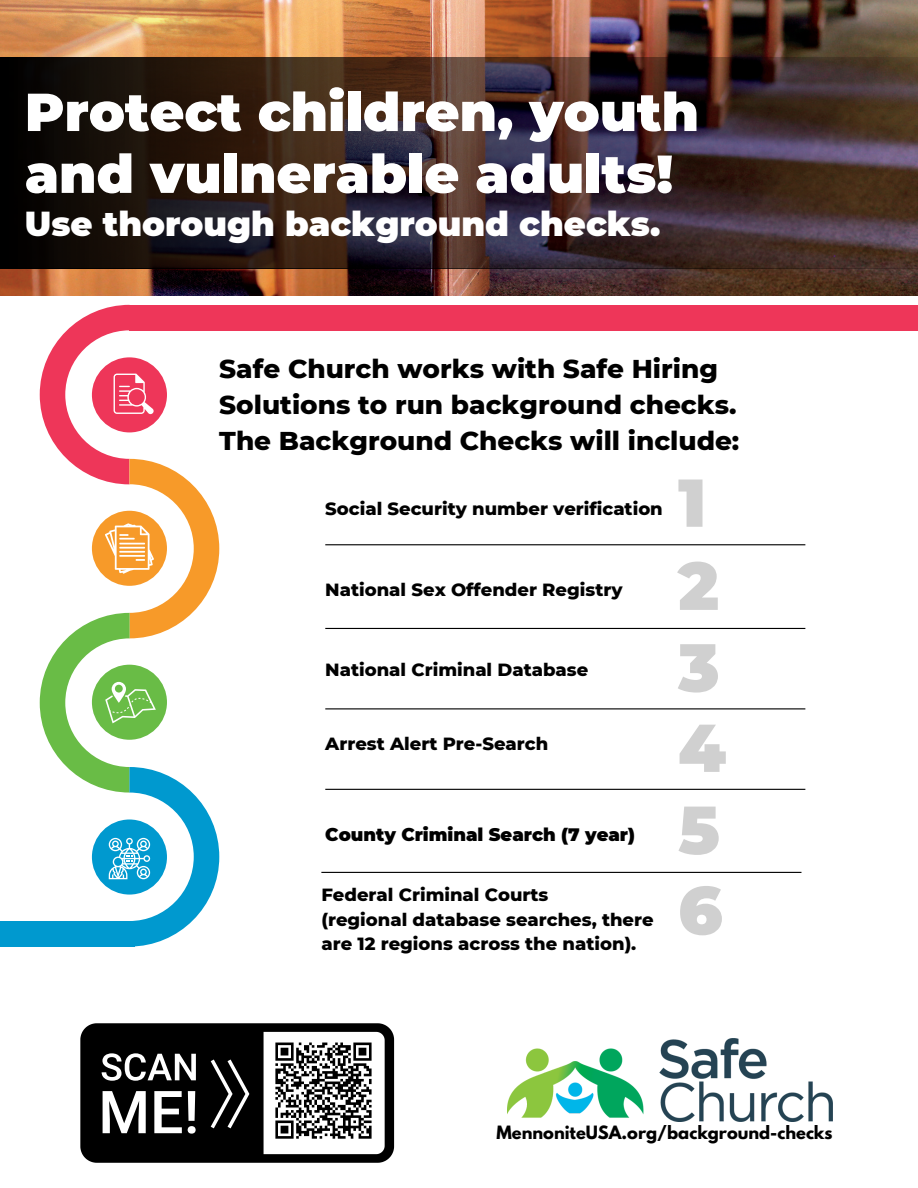
<style>
.page{position:relative;width:918px;height:1188px;background:#fff}
.page>*{position:absolute;margin:0;border:0;box-sizing:border-box;transform-origin:0 0}
.t1{font:900 67.5px "Montserrat";color:#d0d0d0}
.t2{font:900 53.4px/61.8px "Montserrat";color:#fff}
.t3{font:900 33.9px "Montserrat";color:#fff}
.t4{font:800 26.25px/36px "Montserrat";color:#000}
.t5{font:800 18px/24.8px "Montserrat";color:#000}
.t6{font:900 18px "Montserrat";color:#000}
.t7{font:700 16.2px "League Spartan";color:#000}
</style>
<div class="page">
<div style="left:129px;top:305px;width:789px;height:25px;background:#ee3659"></div>
<div style="left:0;top:921px;width:135px;height:26px;background:#0099cf"></div>
<img style="left:0;top:0;width:918px;height:295px">
<svg style="left:0;top:58px;width:918px;height:210px;background:#332322"></svg>
<img style="left:507px;top:1038px;width:325px;height:83px">
<hr style="left:325px;top:708px;width:480px;height:1px;background:#000">
<hr style="left:325px;top:628px;width:480px;height:1px;background:#000">
<hr style="left:325px;top:544px;width:480px;height:1px;background:#000">
<hr style="left:325px;top:789px;width:480px;height:1px;background:#000">
<hr style="left:321px;top:872px;width:480px;height:1px;background:#000">
<svg style="left:40px;top:305px;width:179px;height:641px"></svg>
<div style="left:80px;top:1023px;width:314px;height:140px;background:#000"></div>
<svg style="left:102px;top:1053px;width:94px;height:28px"></svg>
<svg style="left:103px;top:1091px;width:43px;height:42px"></svg>
<svg style="left:154px;top:1091px;width:28px;height:42px"></svg>
<svg style="left:188px;top:1091px;width:8px;height:43px"></svg>
<svg style="left:211px;top:1060px;width:38px;height:68px"></svg>
<svg style="left:264px;top:1032px;width:121px;height:122px"></svg>
<p class="t2" style="left:25px;top:81px;width:676px">Protect children, youth and vulnerable adults!</p>
<p class="t3" style="left:25px;top:203px;width:637px">Use thorough background checks.</p>
<p class="t4" style="left:219px;top:351px;width:522px">Safe Church works with Safe Hiring<br>Solutions to run background checks.<br>The Background Checks will include:</p>
<p class="t5" style="left:325px;top:496px;width:339px">Social Security number verification</p>
<p class="t5" style="left:325px;top:577px;width:299px">National Sex Offender Registry</p>
<h2 class="t5" style="left:325px;top:657px;width:264px">National Criminal Database</h2>
<p class="t5" style="left:325px;top:732px;width:225px">Arrest Alert Pre-Search</p>
<p class="t6" style="left:325px;top:824px;width:311px">County Criminal Search (7 year)</p>
<p class="t5" style="left:321px;top:882px;width:229px">Federal Criminal Courts</p>
<p class="t5" style="left:321px;top:907px;width:334px">(regional database searches, there are 12 regions across the nation).</p>
<p class="t1" style="left:678px;top:461px;width:30px">1</p>
<h1 class="t1" style="left:678px;top:545px;width:43px">2</h1>
<p class="t1" style="left:678px;top:626px;width:43px">3</p>
<p class="t1" style="left:678px;top:707px;width:50px">4</p>
<p class="t1" style="left:678px;top:788px;width:43px">5</p>
<p class="t1" style="left:678px;top:869px;width:46px">6</p>
<p class="t7" style="left:497px;top:1124px;width:337px">MennoniteUSA.org/background-checks</p>
</div>
